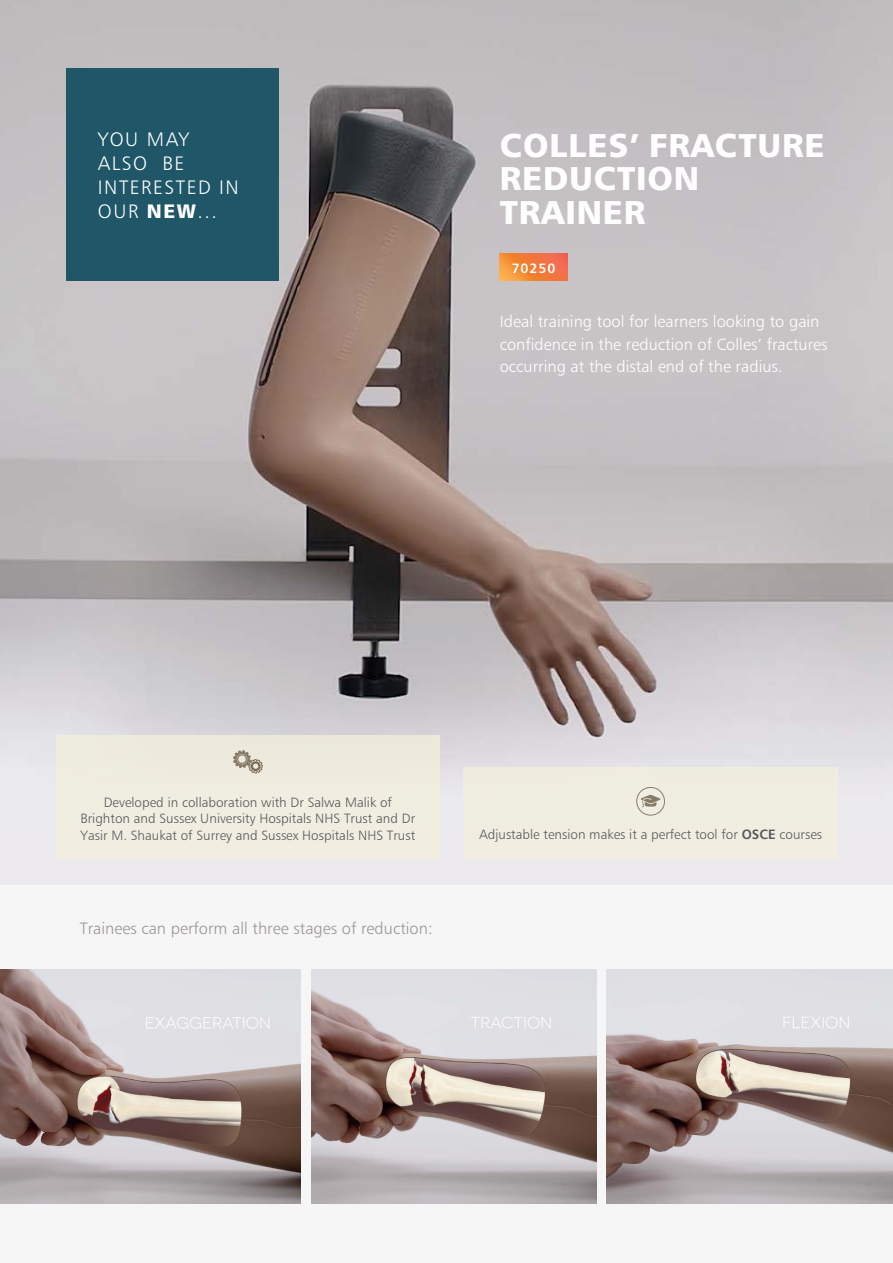
<style>
.page{position:relative;width:893px;height:1263px;background:#fff}
.page>*{position:absolute;margin:0;border:0;box-sizing:border-box;transform-origin:0 0}
.t1{font:33px/33px "Humanist 777 BT Black B";letter-spacing:.025em;color:#fff}
.t2{font:19.5px/24px "Humanist 777 BT Light B";letter-spacing:.075em;color:#fff}
.t3{font:16.5px/22.5px "Humanist 777 BT Light B";color:#fff}
.t4{font:16.5px "Humanist 777 BT Light B";color:#a29c9d}
.t5{font:13.5px/16.5px "Humanist 777 BT Light B";color:#58595b;text-align:center}
.t6{font:13.5px "Humanist 777 BT Bold B";letter-spacing:.065em;color:#fff}
.s1{font-family:"Humanist 777 BT Black B"}
.s2{font-family:"Humanist 777 BT Bold B"}
</style>
<div class="page">
<div style="left:0;top:884px;width:893px;height:379px;background:#f7f6f6"></div>
<div style="left:0;top:0;width:893px;height:884px;background:#eceaee"></div>
<img style="left:0;top:0;width:893px;height:769px">
<svg style="left:500px;top:254px;width:68px;height:27px;background:#f3803e"></svg>
<div style="left:66px;top:68px;width:213px;height:213px;background:#1f5668"></div>
<div style="left:56px;top:736px;width:384px;height:123px;background:#f3f0dd"></div>
<div style="left:463px;top:767px;width:375px;height:92px;background:#f3f0dd"></div>
<svg style="left:640px;top:795px;width:21px;height:12px"></svg>
<div style="left:636px;top:787px;width:29px;height:28px;border:1px solid #908475;border-radius:50%"></div>
<svg style="left:233px;top:750px;width:30px;height:23px"></svg>
<img style="left:0;top:969px;width:301px;height:234px">
<img style="left:311px;top:969px;width:285px;height:234px">
<img style="left:607px;top:969px;width:286px;height:235px">
<h2 class="t2" style="left:98px;top:127px;width:143px">YOU MAY<br>ALSO BE<br>INTERESTED IN<br>OUR <span class="s1">NEW</span>...</h2>
<h1 class="t1" style="left:500px;top:129px;width:327px">COLLES’ FRACTURE<br>REDUCTION<br>TRAINER</h1>
<p class="t6" style="left:512px;top:260px;width:45px">70250</p>
<p class="t3" style="left:500px;top:310px;width:330px">Ideal training tool for learners looking to gain confidence in the reduction of Colles’ fractures occurring at the distal end of the radius.</p>
<p class="t5" style="left:80px;top:794px;width:336px">Developed in collaboration with Dr Salwa Malik of<br>Brighton and Sussex University Hospitals NHS Trust and Dr<br>Yasir M. Shaukat of Surrey and Sussex Hospitals NHS Trust</p>
<p class="t4" style="left:80px;top:918px;width:354px">Trainees can perform all three stages of reduction:</p>
<p class="t5" style="left:479px;top:826px;width:345px">Adjustable tension makes it a perfect tool for <span class="s2">OSCE</span> courses</p>
</div>
